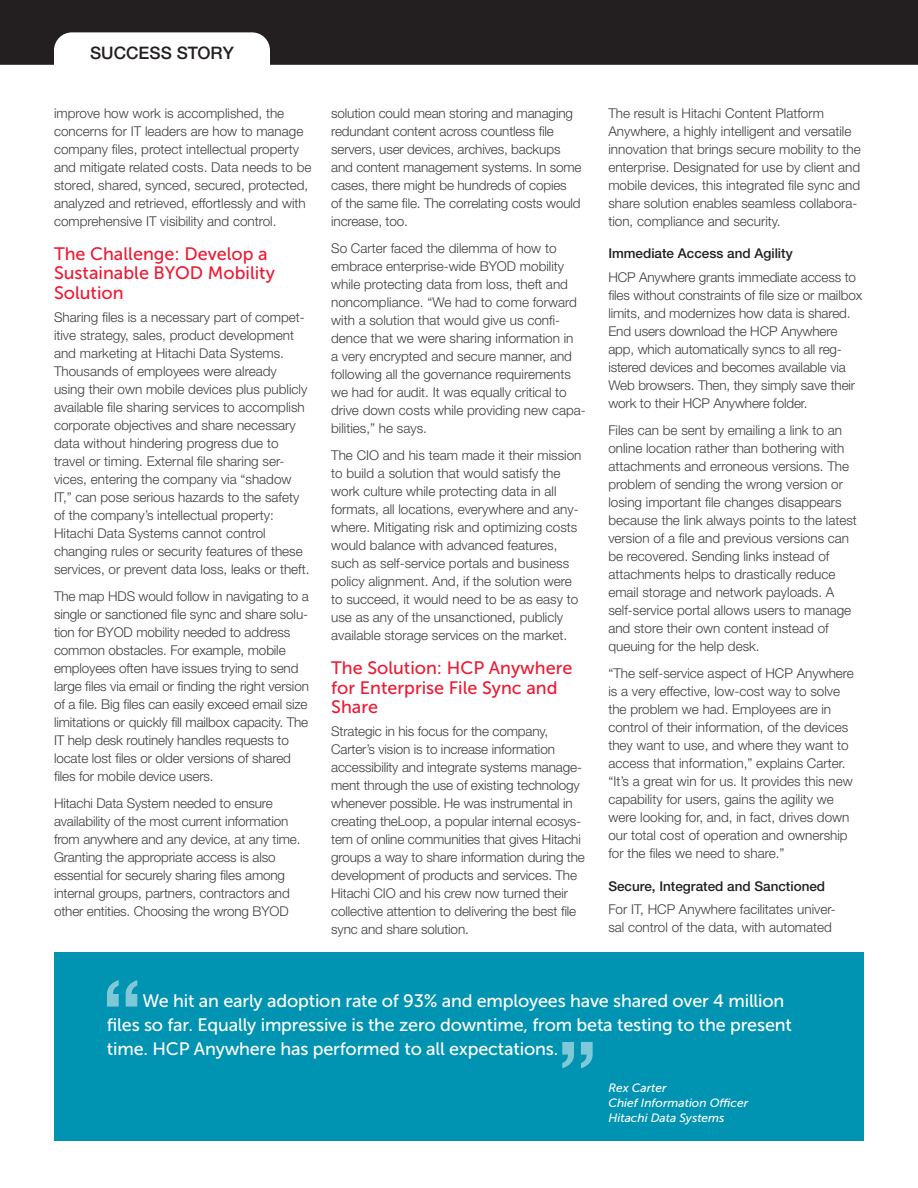
<style>
.page{position:relative;width:918px;height:1188px;background:#fff}
.page>*{position:absolute;margin:0;border:0;box-sizing:border-box;transform-origin:0 0}
.Long_Quote_Page_1{font:18px/24px "Museo Sans 500";letter-spacing:-.01em;color:#fff}
.Primary_Subhead{font:18px/19.5px "Museo Sans 500";color:#ed1a33}
.t1{font:500 17.25px "Helvetica Neue LT Std";color:#231f20}
.Body{font:300 13.5px/18px "Helvetica Neue LT Std";color:#3e3e3f}
.Secondary_Subhead{font:500 13.5px "Helvetica Neue LT Std";color:#231f20}
.Quote_Attribution{font:italic 12px "Museo Sans 500";color:#fff}
</style>
<div class="page">
<svg style="left:0;top:0;width:918px;height:65px;fill:#231f20"></svg>
<div style="left:54px;top:952px;width:810px;height:189px;background:#0093b2"></div>
<svg style="left:107px;top:980px;width:30px;height:27px"></svg>
<svg style="left:562px;top:1042px;width:31px;height:26px"></svg>
<p class="t1" style="left:90px;top:42px;width:145px">SUCCESS STORY</p>
<p class="Body" style="left:54px;top:104px;width:259px">improve how work is accomplished, the concerns for IT leaders are how to manage company files, protect intellectual property and mitigate related costs. Data needs to be stored, shared, synced, secured, protected, analyzed and retrieved, effortlessly and with comprehensive IT visibility and control.</p>
<p class="Primary_Subhead" style="left:54px;top:244px;width:222px">The Challenge: Develop a<br>Sustainable BYOD Mobility<br>Solution</p>
<p class="Body" style="left:54px;top:308px;width:257px">Sharing files is a necessary part of compet&shy;itive strategy, sales, product development and marketing at Hitachi Data Systems.<br>Thousands of employees were already using their own mobile devices plus publicly available file sharing services to accomplish corporate objectives and share necessary data without hindering progress due to travel or timing. External file sharing ser&shy;vices, entering the company via “shadow IT,” can pose serious hazards to the safety of the company’s intellectual property:<br>Hitachi Data Systems cannot control changing rules or security features of these services, or prevent data loss, leaks or theft.</p>
<p class="Body" style="left:54px;top:587px;width:256px">The map HDS would follow in navigating to a single or sanctioned file sync and share solu&shy;tion for BYOD mobility needed to address common obstacles. For example, mobile employees often have issues trying to send large files via email or finding the right version of a file. Big files can easily exceed email size limitations or quickly fill mailbox capacity. The IT help desk routinely handles requests to locate lost files or older versions of shared files for mobile device users.</p>
<p class="Body" style="left:54px;top:794px;width:248px">Hitachi Data System needed to ensure availability of the most current information from anywhere and any device, at any time.<br>Granting the appropriate access is also essential for securely sharing files among internal groups, partners, contractors and other entities. Choosing the wrong BYOD</p>
<p class="Body" style="left:331px;top:104px;width:252px">solution could mean storing and managing redundant content across countless file servers, user devices, archives, backups and content management systems. In some cases, there might be hundreds of copies<br>of the same file. The correlating costs would increase, too.</p>
<p class="Body" style="left:331px;top:239px;width:256px">So Carter faced the dilemma of how to embrace enterprise-wide BYOD mobility while protecting data from loss, theft and noncompliance. “We had to come forward with a solution that would give us confi&shy;dence that we were sharing information in<br>a very encrypted and secure manner, and following all the governance requirements we had for audit. It was equally critical to drive down costs while providing new capa&shy;bilities,” he says.</p>
<p class="Body" style="left:331px;top:446px;width:252px">The CIO and his team made it their mission to build a solution that would satisfy the work culture while protecting data in all formats, all locations, everywhere and any&shy;where. Mitigating risk and optimizing costs would balance with advanced features, such as self-service portals and business policy alignment. And, if the solution were to succeed, it would need to be as easy to use as any of the unsanctioned, publicly available storage services on the market.</p>
<p class="Primary_Subhead" style="left:331px;top:658px;width:243px">The Solution: HCP Anywhere for Enterprise File Sync and<br>Share</p>
<p class="Body" style="left:331px;top:722px;width:255px">Strategic in his focus for the company, Carter’s vision is to increase information accessibility and integrate systems manage&shy;ment through the use of existing technology whenever possible. He was instrumental in creating theLoop, a popular internal ecosys&shy;tem of online communities that gives Hitachi groups a way to share information during the development of products and services. The Hitachi CIO and his crew now turned their collective attention to delivering the best file sync and share solution.</p>
<p class="Body" style="left:608px;top:104px;width:254px">The result is Hitachi Content Platform Anywhere, a highly intelligent and versatile innovation that brings secure mobility to the enterprise. Designated for use by client and mobile devices, this integrated file sync and share solution enables seamless collabora&shy;tion, compliance and security.</p>
<p class="Secondary_Subhead" style="left:608px;top:245px;width:186px">Immediate Access and Agility</p>
<p class="Body" style="left:608px;top:268px;width:255px">HCP Anywhere grants immediate access to files without constraints of file size or mailbox limits, and modernizes how data is shared.<br>End users download the HCP Anywhere app, which automatically syncs to all reg&shy;istered devices and becomes available via Web browsers. Then, they simply save their work to their HCP Anywhere folder.</p>
<p class="Body" style="left:608px;top:421px;width:250px">Files can be sent by emailing a link to an online location rather than bothering with attachments and erroneous versions. The problem of sending the wrong version or losing important file changes disappears because the link always points to the latest version of a file and previous versions can be recovered. Sending links instead of attachments helps to drastically reduce email storage and network payloads. A self-service portal allows users to manage and store their own content instead of queuing for the help desk.</p>
<p class="Body" style="left:608px;top:664px;width:247px">“The self-service aspect of HCP Anywhere is a very effective, low-cost way to solve the problem we had. Employees are in control of their information, of the devices they want to use, and where they want to access that information,” explains Carter. “It’s a great win for us. It provides this new capability for users, gains the agility we were looking for, and, in fact, drives down our total cost of operation and ownership for the files we need to share.”</p>
<p class="Secondary_Subhead" style="left:608px;top:878px;width:218px">Secure, Integrated and Sanctioned</p>
<p class="Body" style="left:608px;top:900px;width:229px">For IT, HCP Anywhere facilitates univer&shy;sal control of the data, with automated</p>
<p class="Long_Quote_Page_1" style="left:107px;top:988px;width:686px;text-indent:35px">We hit an early adoption rate of 93% and employees have shared over 4 million files so far. Equally impressive is the zero downtime, from beta testing to the present time. HCP Anywhere has performed to all expectations.</p>
<p class="Quote_Attribution" style="left:608px;top:1082px;width:60px">Rex Carter</p>
<p class="Quote_Attribution" style="left:608px;top:1097px;width:141px">Chief Information Officer</p>
<p class="Quote_Attribution" style="left:608px;top:1112px;width:118px">Hitachi Data Systems</p>
</div>
